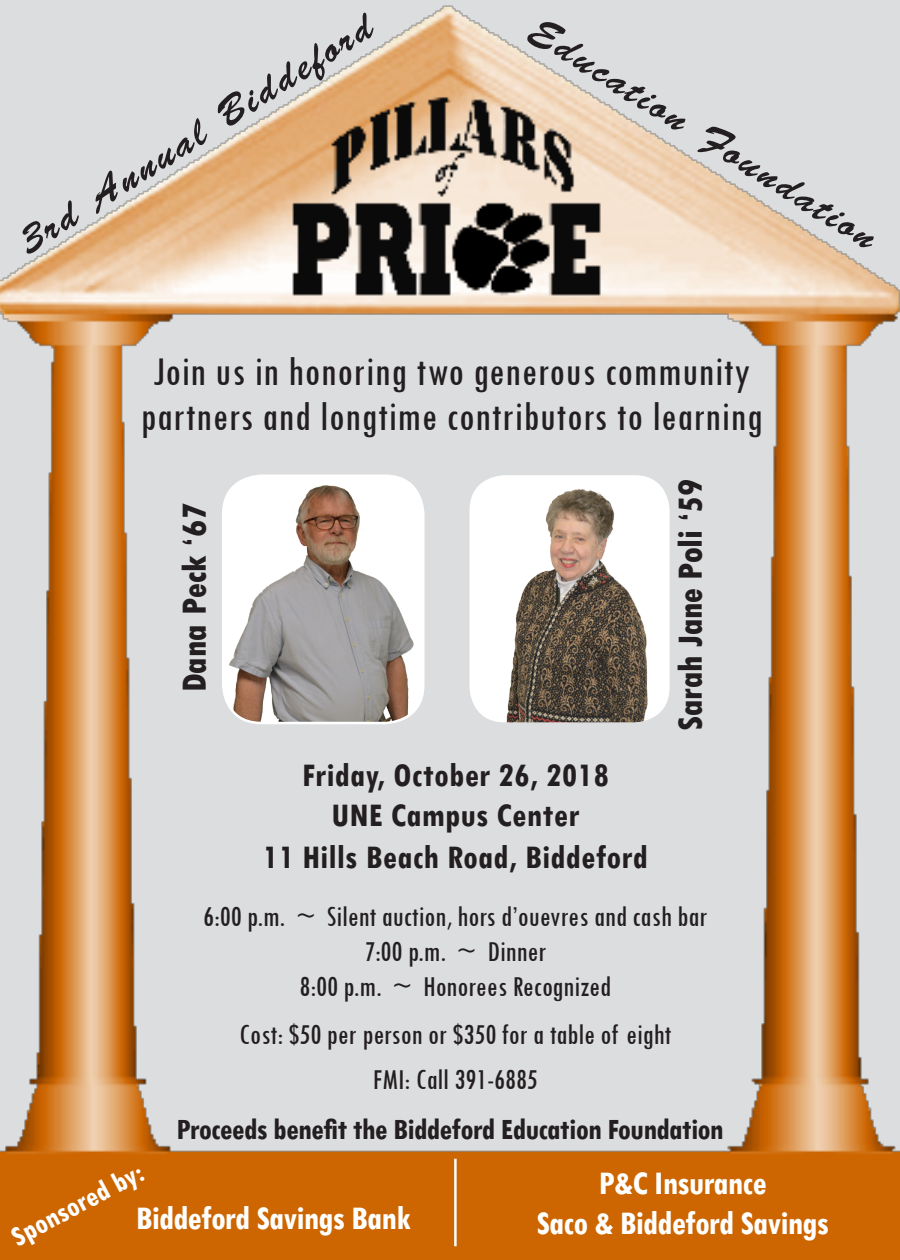
<style>
.page{position:relative;width:900px;height:1260px;background:#fff}
.page>*{position:absolute;margin:0;border:0;box-sizing:border-box;transform-origin:0 0}
.t1{font:condensed 42.5px "Tw Cen";letter-spacing:.02em;color:#231f20}
.t2{font:40px "Brush Script Std";color:#231f20}
.t3{font:700 condensed 35px "Tw Cen";letter-spacing:.01em;color:#231f20}
.t4{font:700 condensed 35px "Tw Cen";letter-spacing:-.02em;color:#fff}
.t5{font:800 condensed 35px "Tw Cen";letter-spacing:-.01em;color:#231f20}
.t6{font:700 condensed 31.25px "Tw Cen";letter-spacing:-.02em;color:#231f20}
.t7{font:condensed 30px "Tw Cen";color:#231f20}
.t8{font:700 condensed 30px "Tw Cen";color:#fff}
</style>
<div class="page">
<img style="left:0;top:0;width:900px;height:1260px">
<img style="left:223px;top:476px;width:200px;height:247px">
<div style="left:222px;top:475px;width:203px;height:249px;border:2px solid #fff;border-radius:38px"></div>
<div style="left:470px;top:475px;width:200px;height:247px;background:#fff;border-radius:35px"></div>
<img style="left:484px;top:479px;width:180px;height:243px">
<hr style="left:454px;top:1159px;width:3px;height:87px;background:#fff">
<p class="t2" style="left:10px;top:223px;width:413px;rotate:-32deg">3rd Annual Biddeford</p>
<p class="t2" style="left:545px;top:7px;width:404px;rotate:32deg">Education Foundation</p>
<p class="t1" style="left:153px;top:346px;width:598px">Join us in honoring two generous community</p>
<p class="t1" style="left:141px;top:391px;width:623px">partners and longtime contributors to learning</p>
<p class="t5" style="left:174px;top:692px;width:191px;rotate:-90deg">Dana Peck ‘67</p>
<p class="t5" style="left:670px;top:731px;width:253px;rotate:-90deg">Sarah Jane Poli ‘59</p>
<p class="t3" style="left:302px;top:754px;width:308px">Friday, October 26, 2018</p>
<p class="t3" style="left:332px;top:794px;width:249px">UNE Campus Center</p>
<p class="t3" style="left:263px;top:836px;width:386px">11 Hills Beach Road, Biddeford</p>
<p class="t7" style="left:203px;top:898px;width:506px">6:00 p.m. ~ Silent auction, hors d’ouevres and cash bar</p>
<p class="t7" style="left:364px;top:933px;width:184px">7:00 p.m. ~ Dinner</p>
<p class="t7" style="left:300px;top:968px;width:313px">8:00 p.m. ~ Honorees Recognized</p>
<p class="t7" style="left:239px;top:1017px;width:434px">Cost: $50 per person or $350 for a table of eight</p>
<p class="t7" style="left:373px;top:1062px;width:167px">FMI: Call 391-6885</p>
<p class="t6" style="left:176px;top:1111px;width:549px">Proceeds benefit the Biddeford Education Foundation</p>
<p class="t8" style="left:5px;top:1222px;width:147px;rotate:-28deg">Sponsored by:</p>
<p class="t4" style="left:599px;top:1162px;width:169px">P&amp;C Insurance</p>
<p class="t4" style="left:136px;top:1196px;width:277px">Biddeford Savings Bank</p>
<p class="t4" style="left:537px;top:1202px;width:294px">Saco &amp; Biddeford Savings</p>
</div>
